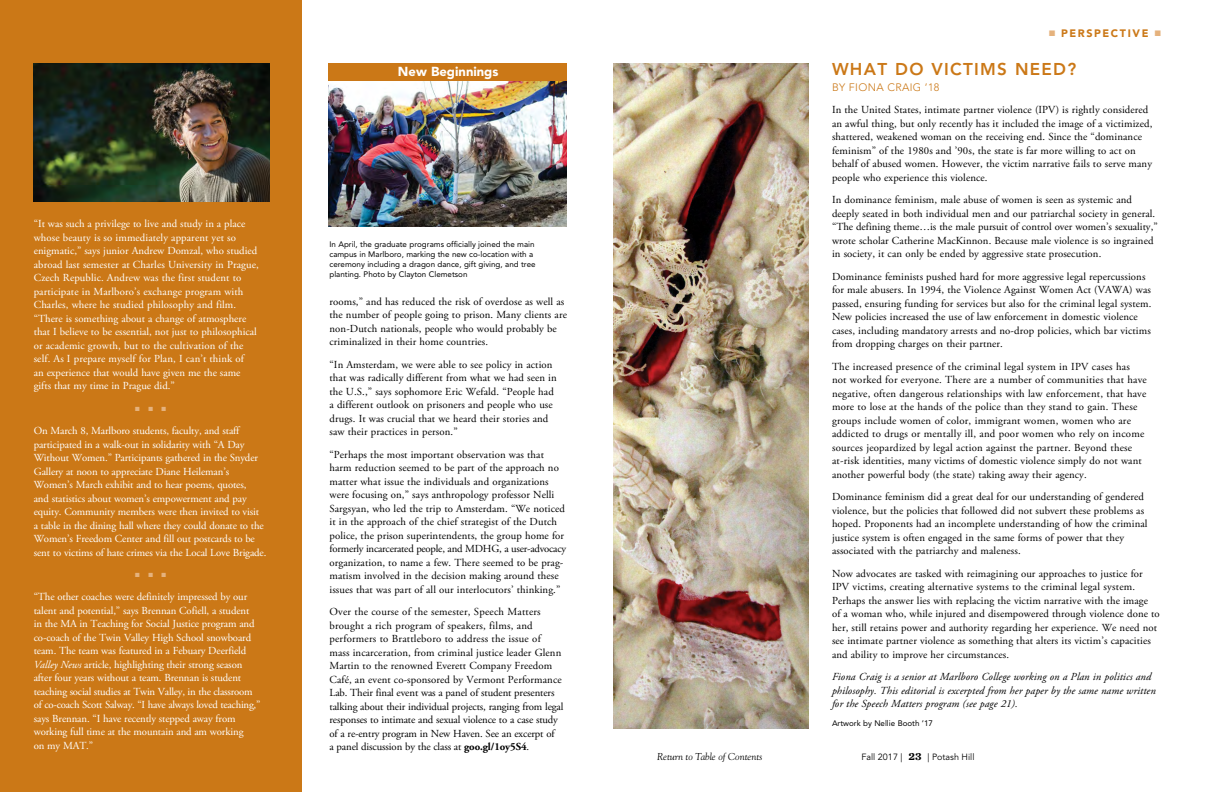
<style>
.page{position:relative;width:1224px;height:792px;background:#fff}
.page>*{position:absolute;margin:0;border:0;box-sizing:border-box;transform-origin:0 0}
.t1{font:800 17px "Avenir";letter-spacing:.075em;color:#cb7817}
.t2{font:900 13px "Avenir";color:#fff}
.t3{font:700 11px "Chronicle Text G1";color:#000}
.t4{font:10.8px/13.5px "Adobe Garamond Pro";letter-spacing:.01em;color:#000}
.t5{font:10.8px/13.5px "Adobe Garamond Pro";letter-spacing:-.01em;color:#fff}
.t6{font:10.8px/13.5px "Adobe Garamond Pro";letter-spacing:.01em;color:#fff}
.t7{font:italic 10.8px/13.5px "Adobe Garamond Pro";letter-spacing:.01em;color:#000}
.t8{font:300 10.8px "Avenir";letter-spacing:.03em;color:#cb7817}
.t9{font:900 10.8px "Avenir";letter-spacing:.15em;color:#cb7817}
.t10{font:italic 10px "Goudy";color:#000}
.t11{font:9px "Avenir";color:#000}
.t12{font:8px/10px "Avenir";color:#000}
.t13{font:6px "Zapf Dingbats ITC";color:#e5b27d}
.s1{font-style:italic}
.s2{font-weight:700}
.s3{color:#e5b27d}
</style>
<div class="page">
<div style="left:0;top:0;width:302px;height:792px;background:#cb7817"></div>
<img style="left:34px;top:63px;width:236px;height:139px">
<img style="left:613px;top:63px;width:196px;height:666px">
<img style="left:329px;top:81px;width:237px;height:146px">
<div style="left:329px;top:63px;width:238px;height:18px;background:#cb7817"></div>
<p class="t6" style="left:34px;top:218px;width:226px">“It was such a privilege to live and study in a place whose beauty is so immediately apparent yet so enigmatic,” says junior Andrew Domzal, who studied abroad last semester at Charles University in Prague, Czech Republic. Andrew was the first student to participate in Marlboro’s exchange program with Charles, where he studied philosophy and film. “There is something about a change of atmosphere that I believe to be essential, not just to philosophical or academic growth, but to the cultivation of the self. As I prepare myself for Plan, I can’t think of<br>an experience that would have given me the same gifts that my time in Prague did.”</p>
<p class="t13" style="left:162px;top:406px;width:6px">■</p>
<p class="t5" style="left:34px;top:424px;width:234px">On March 8, Marlboro students, faculty, and staff participated in a walk-out in solidarity with “A Day Without Women.” Participants gathered in the Snyder Gallery at noon to appreciate Diane Heileman’s Women’s March exhibit and to hear poems, quotes,<br>and statistics about women’s empowerment and pay equity. Community members were then invited to visit<br>a table in the dining hall where they could donate to the Women’s Freedom Center and fill out postcards to be sent to victims of hate crimes via the Local Love Brigade.</p>
<p class="t13" style="left:162px;top:572px;width:6px">■</p>
<p class="t5" style="left:34px;top:590px;width:228px">“The other coaches were definitely impressed by our talent and potential,” says Brennan Cofiell, a student<br>in the MA in Teaching for Social Justice program and co-coach of the Twin Valley High School snowboard team. The team was featured in a Febuary Deerfield <span class="s1">Valley News</span> article, highlighting their strong season after four years without a team. Brennan is student teaching social studies at Twin Valley, in the classroom of co-coach Scott Salway. “I have always loved teaching,” says Brennan. “I have recently stepped away from working full time at the mountain and am working<br>on my MAT.”</p>
<p class="t2" style="left:398px;top:64px;width:102px">New Beginnings</p>
<p class="t12" style="left:330px;top:239px;width:208px">In April, the graduate programs officially joined the main campus in Marlboro, marking the new co-location with a ceremony including a dragon dance, gift giving, and tree planting. Photo by Clayton Clemetson</p>
<p class="t4" style="left:330px;top:295px;width:239px">rooms,” and has reduced the risk of overdose as well as the number of people going to prison. Many clients are non-Dutch nationals, people who would probably be criminalized in their home countries.</p>
<p class="t4" style="left:330px;top:358px;width:229px">“In Amsterdam, we were able to see policy in action that was radically different from what we had seen in the U.S.,” says sophomore Eric Wefald. “People had a different outlook on prisoners and people who use drugs. It was crucial that we heard their stories and saw their practices in person.”</p>
<p class="t4" style="left:330px;top:448px;width:238px">“Perhaps the most important observation was that harm reduction seemed to be part of the approach no matter what issue the individuals and organizations were focusing on,” says anthropology professor Nelli Sargsyan, who led the trip to Amsterdam. “We noticed it in the approach of the chief strategist of the Dutch police, the prison superintendents, the group home for formerly incarcerated people, and MDHG, a user-advocacy organization, to name a few. There seemed to be prag&shy;matism involved in the decision making around these issues that was part of all our interlocutors’ thinking.”</p>
<p class="t4" style="left:330px;top:606px;width:235px">Over the course of the semester, Speech Matters brought a rich program of speakers, films, and performers to Brattleboro to address the issue of mass incarceration, from criminal justice leader Glenn Martin to the renowned Everett Company Freedom Café, an event co-sponsored by Vermont Performance Lab. Their final event was a panel of student presenters talking about their individual projects, ranging from legal responses to intimate and sexual violence to a case study of a re-entry program in New Haven. See an excerpt of<br>a panel discussion by the class at <span class="s2">goo.gl/1oy5S4</span>.</p>
<p class="t9" style="left:1049px;top:27px;width:113px"><span class="s3">■</span> PERSPECTIVE <span class="s3">■</span></p>
<h1 class="t1" style="left:832px;top:60px;width:246px">WHAT DO VICTIMS NEED?</h1>
<p class="t8" style="left:832px;top:81px;width:109px">BY FIONA CRAIG ’18</p>
<p class="t4" style="left:832px;top:103px;width:322px">In the United States, intimate partner violence (IPV) is rightly considered an awful thing, but only recently has it included the image of a victimized, shattered, weakened woman on the receiving end. Since the “dominance feminism” of the 1980s and ’90s, the state is far more willing to act on behalf of abused women. However, the victim narrative fails to serve many people who experience this violence.</p>
<p class="t4" style="left:832px;top:193px;width:327px">In dominance feminism, male abuse of women is seen as systemic and deeply seated in both individual men and our patriarchal society in general. “The defining theme…is the male pursuit of control over women’s sexuality,” wrote scholar Catherine MacKinnon. Because male violence is so ingrained in society, it can only be ended by aggressive state prosecution.</p>
<p class="t4" style="left:832px;top:270px;width:321px">Dominance feminists pushed hard for more aggressive legal repercussions for male abusers. In 1994, the Violence Against Women Act (VAWA) was passed, ensuring funding for services but also for the criminal legal system.<br>New policies increased the use of law enforcement in domestic violence cases, including mandatory arrests and no-drop policies, which bar victims from dropping charges on their partner.</p>
<p class="t4" style="left:832px;top:360px;width:316px">The increased presence of the criminal legal system in IPV cases has not worked for everyone. There are a number of communities that have negative, often dangerous relationships with law enforcement, that have more to lose at the hands of the police than they stand to gain. These groups include women of color, immigrant women, women who are addicted to drugs or mentally ill, and poor women who rely on income sources jeopardized by legal action against the partner. Beyond these at-risk identities, many victims of domestic violence simply do not want another powerful body (the state) taking away their agency.</p>
<p class="t4" style="left:832px;top:490px;width:317px">Dominance feminism did a great deal for our understanding of gendered violence, but the policies that followed did not subvert these problems as hoped. Proponents had an incomplete understanding of how the criminal justice system is often engaged in the same forms of power that they associated with the patriarchy and maleness.</p>
<p class="t4" style="left:832px;top:567px;width:329px">Now advocates are tasked with reimagining our approaches to justice for IPV victims, creating alternative systems to the criminal legal system.<br>Perhaps the answer lies with replacing the victim narrative with the image<br>of a woman who, while injured and disempowered through violence done to her, still retains power and authority regarding her experience. We need not see intimate partner violence as something that alters its victim’s capacities and ability to improve her circumstances.</p>
<p class="t7" style="left:832px;top:670px;width:325px">Fiona Craig is a senior at Marlboro College working on a Plan in politics and philosophy. This editorial is excerpted from her paper by the same name written for the Speech Matters program (see page 21).</p>
<p class="t12" style="left:832px;top:719px;width:103px">Artwork by Nellie Booth ’17</p>
<p class="t10" style="left:657px;top:751px;width:107px">Return to Table of Contents</p>
<p class="t11" style="left:861px;top:752px;width:43px">Fall 2017 |</p>
<p class="t11" style="left:928px;top:752px;width:48px">| Potash Hill</p>
<p class="t3" style="left:909px;top:747px;width:14px">23</p>
</div>
